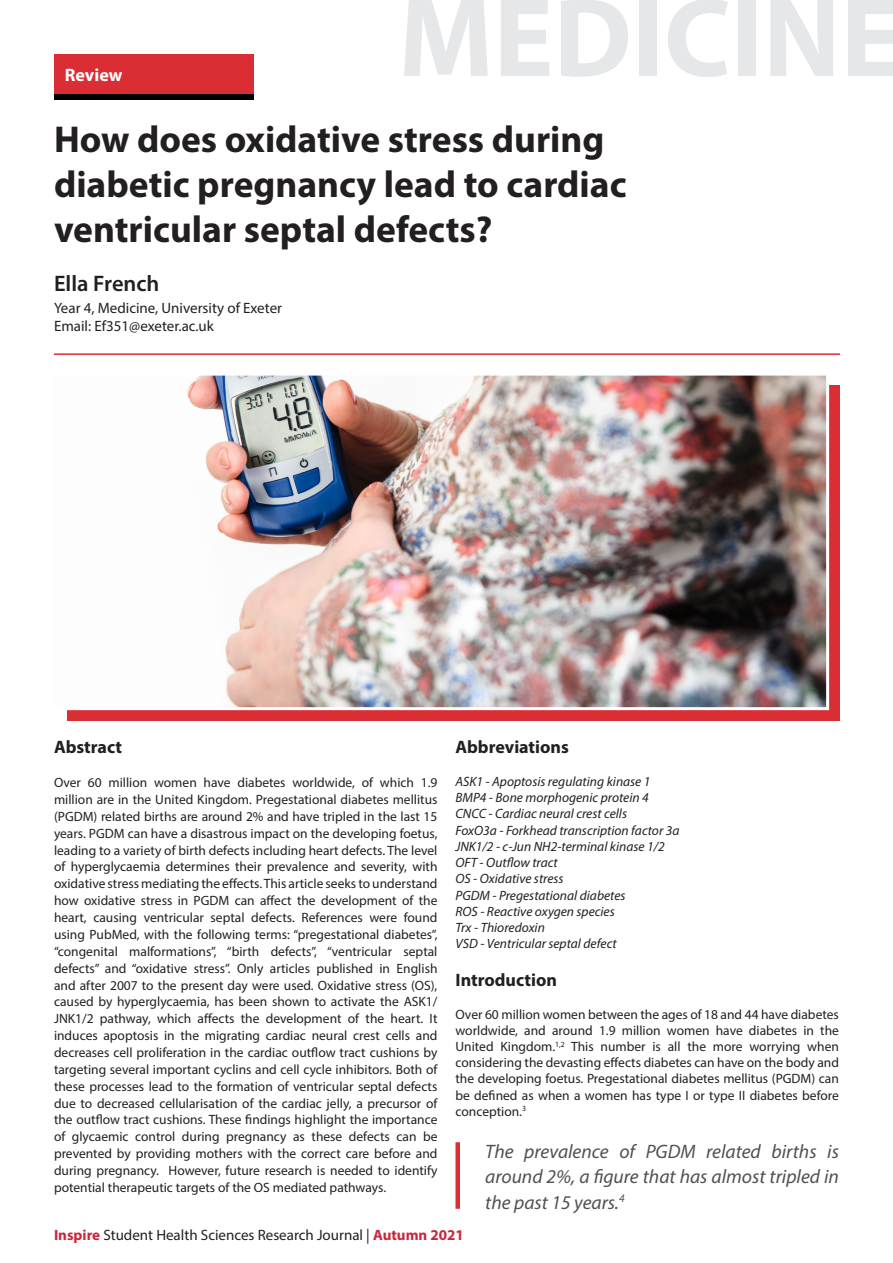
<style>
.page{position:relative;width:893px;height:1263px;background:#fff}
.page>*{position:absolute;margin:0;border:0;box-sizing:border-box;transform-origin:0 0}
.t1{font:700 112.5px "Myriad Pro";color:#e6e7e9}
.t2{font:700 37.5px "Myriad Pro";color:#231f20}
.t3{font:600 22.5px "Myriad Pro";color:#231f20}
.t4{font:italic 19.5px/25.5px "Myriad Pro";color:#4f5252;text-align:justify}
.t5{font:700 18px "Myriad Pro";color:#231f20}
.t6{font:700 18px "Myriad Pro";color:#fff}
.t7{font:15px "Myriad Pro";color:#231f20}
.t8{font:13.5px/16.8px "Myriad Pro";color:#231f20;text-align:justify}
.t9{font:italic 13.5px "Myriad Pro";color:#231f20}
.s1{font-weight:700;color:#cb253b}
</style>
<div class="page">
<div style="left:68px;top:385px;width:772px;height:336px;background:#da2e34"></div>
<div style="left:54px;top:60px;width:200px;height:40px;background:#000001"></div>
<div style="left:54px;top:54px;width:200px;height:40px;background:#da2e34"></div>
<hr style="left:54px;top:353px;width:786px;height:2px;background:#da2e34">
<img style="left:67px;top:375px;width:763px;height:337px">
<div style="left:455px;top:1142px;width:5px;height:67px;background:#da2e34"></div>
<p class="t6" style="left:65px;top:63px;width:59px">Review</p>
<p class="t1" style="left:398px;top:-35px;width:504px">MEDICINE</p>
<p class="t2" style="left:54px;top:115px;width:552px">How does oxidative stress during</p>
<p class="t2" style="left:54px;top:160px;width:574px">diabetic pregnancy lead to cardiac</p>
<p class="t2" style="left:54px;top:205px;width:440px">ventricular septal defects?</p>
<p class="t3" style="left:54px;top:269px;width:107px">Ella French</p>
<p class="t7" style="left:54px;top:299px;width:230px">Year 4, Medicine, University of Exeter</p>
<p class="t7" style="left:54px;top:317px;width:161px">Email: Ef351@exeter.ac.uk</p>
<p class="t5" style="left:54px;top:736px;width:70px">Abstract</p>
<p class="t8" style="left:54px;top:774px;width:385px">Over 60 million women have diabetes worldwide, of which 1.9 million are in the United Kingdom. Pregestational diabetes mellitus (PGDM) related births are around 2% and have tripled in the last 15 years. PGDM can have a disastrous impact on the developing foetus, leading to a variety of birth defects including heart defects. The level of hyperglycaemia determines their prevalence and severity, with oxidative stress mediating the effects. This article seeks to understand how oxidative stress in PGDM can affect the development of the heart, causing ventricular septal defects. References were found using PubMed, with the following terms: “pregestational diabetes”, “congenital malformations”, “birth defects”, “ventricular septal defects” and “oxidative stress”. Only articles published in English and after 2007 to the present day were used. Oxidative stress (OS), caused by hyperglycaemia, has been shown to activate the ASK1/ JNK1/2 pathway, which affects the development of the heart. It induces apoptosis in the migrating cardiac neural crest cells and decreases cell proliferation in the cardiac outflow tract cushions by targeting several important cyclins and cell cycle inhibitors. Both of these processes lead to the formation of ventricular septal defects due to decreased cellularisation of the cardiac jelly, a precursor of the outflow tract cushions. These findings highlight the importance of glycaemic control during pregnancy as these defects can be prevented by providing mothers with the correct care before and during pregnancy. However, future research is needed to identify potential therapeutic targets of the OS mediated pathways.</p>
<p class="t5" style="left:455px;top:736px;width:115px">Abbreviations</p>
<p class="t9" style="left:455px;top:773px;width:197px">ASK1 - Apoptosis regulating kinase 1</p>
<p class="t9" style="left:455px;top:789px;width:195px">BMP4 - Bone morphogenic protein 4</p>
<p class="t9" style="left:455px;top:805px;width:173px">CNCC - Cardiac neural crest cells</p>
<p class="t9" style="left:455px;top:822px;width:225px">FoxO3a - Forkhead transcription factor 3a</p>
<p class="t9" style="left:455px;top:838px;width:211px">JNK1/2 - c-Jun NH2-terminal kinase 1/2</p>
<p class="t9" style="left:455px;top:854px;width:104px">OFT - Outflow tract</p>
<p class="t9" style="left:455px;top:870px;width:110px">OS - Oxidative stress</p>
<p class="t9" style="left:455px;top:887px;width:172px">PGDM - Pregestational diabetes</p>
<p class="t9" style="left:455px;top:903px;width:161px">ROS - Reactive oxygen species</p>
<p class="t9" style="left:455px;top:919px;width:91px">Trx - Thioredoxin</p>
<p class="t9" style="left:455px;top:935px;width:163px">VSD - Ventricular septal defect</p>
<p class="t5" style="left:455px;top:968px;width:103px">Introduction</p>
<p class="t8" style="left:455px;top:1006px;width:385px;line-height:16.2px">Over 60 million women between the ages of 18 and 44 have diabetes worldwide, and around 1.9 million women have diabetes in the United Kingdom.<sup>1,2</sup> This number is all the more worrying when considering the devasting effects diabetes can have on the body and the developing foetus. Pregestational diabetes mellitus (PGDM) can be defined as when a women has type I or type II diabetes before conception.<sup>3</sup></p>
<p class="t4" style="left:485px;top:1138px;width:355px">The prevalence of PGDM related births is around 2%, a figure that has almost tripled in the past 15 years.<sup>4</sup></p>
<p class="t7" style="left:54px;top:1226px;width:411px"><span class="s1">Inspire</span> Student Health Sciences Research Journal | <span class="s1">Autumn 2021</span></p>
</div>
